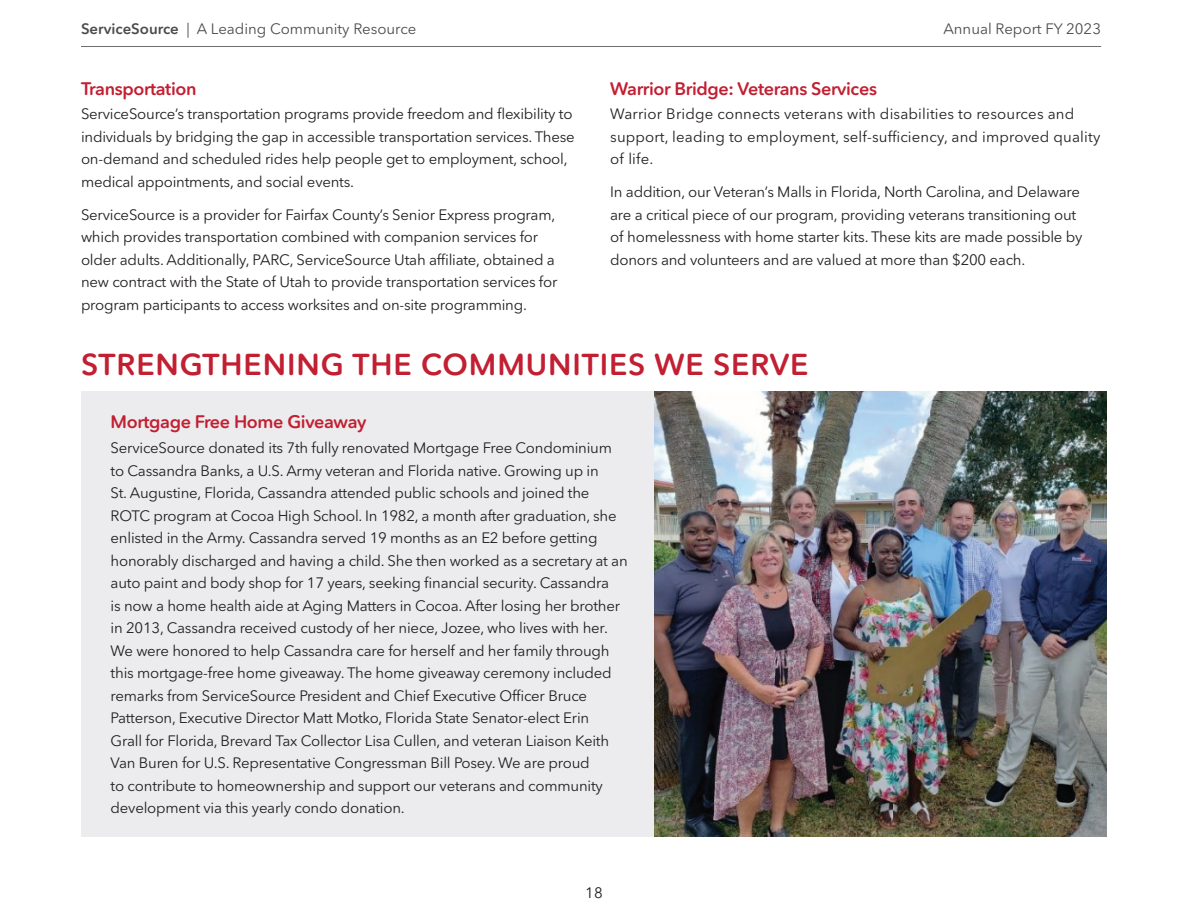
<style>
.page{position:relative;width:1188px;height:918px;background:#fff}
.page>*{position:absolute;margin:0;border:0;box-sizing:border-box;transform-origin:0 0}
.t1{font:600 30px "Avenir Next Rounded Pro";letter-spacing:.03em;color:#c21f32}
.t2{font:600 18px "Avenir Next Rounded Pro";letter-spacing:-.02em;color:#c21f32}
.t3{font:15px/22.5px "Avenir Next Rounded Pro";letter-spacing:-.015em;color:#231f20}
.t4{font:15px/22.5px "Avenir Next Rounded Pro";letter-spacing:.01em;color:#231f20}
.t5{font:15px "Avenir Next Rounded Pro";color:#4c4c4c}
.s1{font-weight:600}
</style>
<div class="page">
<hr style="left:81px;top:46px;width:1020px;height:1px;background:#6c6d70">
<div style="left:81px;top:392px;width:1026px;height:445px;background:#ececee"></div>
<img style="left:654px;top:392px;width:453px;height:445px">
<p class="t5" style="left:81px;top:20px;width:337px"><span class="s1">ServiceSource</span> | A Leading Community Resource</p>
<p class="t5" style="left:943px;top:20px;width:159px">Annual Report FY 2023</p>
<p class="t2" style="left:610px;top:77px;width:268px">Warrior Bridge: Veterans Services</p>
<p class="t4" style="left:610px;top:103px;width:492px">Warrior Bridge connects veterans with disabilities to resources and support, leading to employment, self-sufficiency, and improved quality of life.</p>
<p class="t3" style="left:610px;top:181px;width:474px">In addition, our Veteran’s Malls in Florida, North Carolina, and Delaware are a critical piece of our program, providing veterans transitioning out of homelessness with home starter kits. These kits are made possible by donors and volunteers and are valued at more than $200 each.</p>
<p class="t2" style="left:81px;top:77px;width:117px">Transportation</p>
<p class="t3" style="left:81px;top:103px;width:495px">ServiceSource’s transportation programs provide freedom and flexibility to individuals by bridging the gap in accessible transportation services. These on-demand and scheduled rides help people get to employment, school, medical appointments, and social events.</p>
<p class="t3" style="left:81px;top:203px;width:478px">ServiceSource is a provider for Fairfax County’s Senior Express program, which provides transportation combined with companion services for older adults. Additionally, PARC, ServiceSource Utah affiliate, obtained a new contract with the State of Utah to provide transportation services for program participants to access worksites and on-site programming.</p>
<h1 class="t1" style="left:81px;top:346px;width:729px">STRENGTHENING THE COMMUNITIES WE SERVE</h1>
<p class="t2" style="left:111px;top:411px;width:257px">Mortgage Free Home Giveaway</p>
<p class="t3" style="left:111px;top:437px;width:519px">ServiceSource donated its 7th fully renovated Mortgage Free Condominium to Cassandra Banks, a U.S. Army veteran and Florida native. Growing up in<br>St. Augustine, Florida, Cassandra attended public schools and joined the ROTC program at Cocoa High School. In 1982, a month after graduation, she enlisted in the Army. Cassandra served 19 months as an E2 before getting honorably discharged and having a child. She then worked as a secretary at an auto paint and body shop for 17 years, seeking financial security. Cassandra<br>is now a home health aide at Aging Matters in Cocoa. After losing her brother in 2013, Cassandra received custody of her niece, Jozee, who lives with her.<br>We were honored to help Cassandra care for herself and her family through this mortgage-free home giveaway. The home giveaway ceremony included remarks from ServiceSource President and Chief Executive Officer Bruce Patterson, Executive Director Matt Motko, Florida State Senator-elect Erin<br>Grall for Florida, Brevard Tax Collector Lisa Cullen, and veteran Liaison Keith Van Buren for U.S. Representative Congressman Bill Posey. We are proud<br>to contribute to homeownership and support our veterans and community development via this yearly condo donation.</p>
<p class="t3" style="left:585px;top:882px;width:19px">18</p>
</div>
